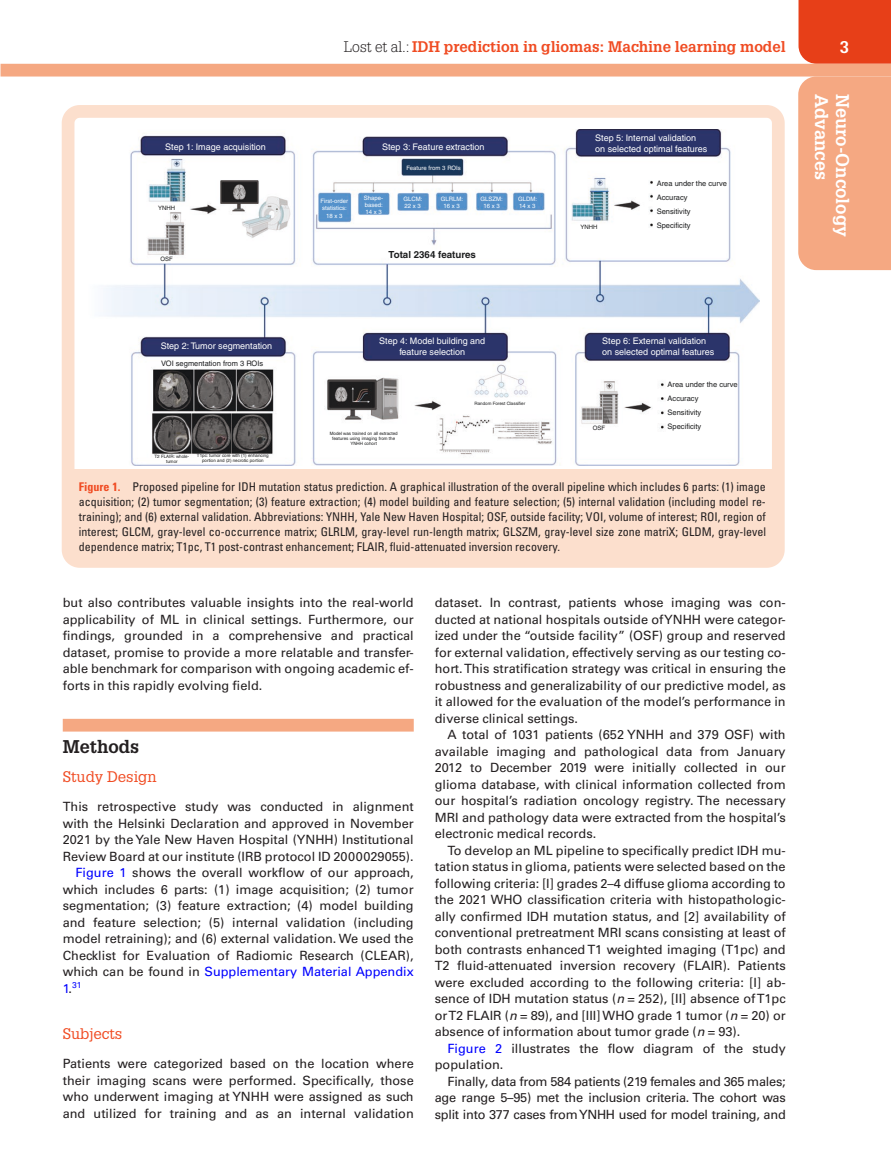
<style>
.page{position:relative;width:891px;height:1175px;background:#fff}
.page>*{position:absolute;margin:0;border:0;box-sizing:border-box;transform-origin:0 0}
.t1{font:18px "Glypha LT Std Bold 3";color:#fff}
.t2{font:700 18px "Glypha LT Std";color:#231f20}
.t3{font:700 16.5px "Glypha LT Std";color:#fff}
.t4{font:15px "Glypha LT Std Bold 4";color:#f04b22}
.t5{font:15px "Glypha LT Std";color:#f04b22}
.TextInd{font:12.75px/16.5px "Univers LT Std";color:#231f20;text-align:justify}
.Text{font:12.75px/16.5px "Univers LT Std";color:#231f20;text-align:justify}
.FigCapt{font:condensed 12px/15px "Univers LT Std";color:#231f20;text-align:justify}
.t6{font:700 9.75px "Helvetica";color:#1d1e1f}
.t7{font:9px/10.8px "Helvetica";color:#fff}
.TextInd-2{font:8.55px "Univers LT Std";color:#00f}
.t8{font:7.5px/14px "Helvetica";color:#1d1e1f}
.t9{font:6px/7.2px "Helvetica";color:#fff;text-align:center}
.t10{font:6px "Helvetica";color:#1d1e1f}
.t11{font:4.5px/5.4px "Helvetica";color:#1d1e1f;text-align:center}
.s1{font-family:"Glypha LT Std Light 2";color:#231f20}
.s2{font-weight:700;color:#f04b22}
.s3{color:#00f}
.s4{font-size:12.75px}
.s5{font-size:12.75px;color:#231f20}
.s6{font-style:italic}
</style>
<div class="page">
<div style="left:798px;top:76px;width:93px;height:194px;background:#f5a882"></div>
<div style="left:799px;top:0;width:92px;height:64px;background:#e73f18"></div>
<div style="left:1px;top:64px;width:890px;height:12px;background:#f5a882"></div>
<div style="left:63px;top:719px;width:351px;height:12px;background:#f5a882"></div>
<img style="left:104px;top:129px;width:656px;height:336px">
<div style="left:73px;top:469px;width:700px;height:89px;background:#fcdfcd"></div>
<div style="left:62px;top:105px;width:723px;height:463px;border:13px solid #fcdfcd;border-radius:12px"></div>
<p class="t7" style="left:165px;top:141px;width:102px">Step 1: Image acquisition</p>
<p class="t10" style="left:158px;top:204px;width:18px">YNHH</p>
<p class="t10" style="left:161px;top:255px;width:14px">OSF</p>
<p class="t4" style="left:344px;top:37px;width:443px"><span class="s1">Lost et al.:</span> IDH prediction in gliomas: Machine learning model</p>
<p class="t3" style="left:840px;top:37px;width:11px">3</p>
<p class="t7" style="left:382px;top:141px;width:104px">Step 3: Feature extraction</p>
<p class="t9" style="left:407px;top:164px;width:56px">Feature from 3 ROIs</p>
<p class="t9" style="left:321px;top:197px;width:29px">First-order statistics:<br>18 x 3</p>
<p class="t9" style="left:364px;top:194px;width:21px;text-align:justify">Shape&shy;based:<br>14 x 3</p>
<p class="t9" style="left:441px;top:195px;width:24px">GLRLM:<br>16 x 3</p>
<p class="t9" style="left:480px;top:195px;width:24px">GLSZM:<br>16 x 3</p>
<p class="t9" style="left:518px;top:195px;width:21px;text-align:left">GLDM:<br>14 x 3</p>
<p class="t9" style="left:403px;top:195px;width:21px;text-align:left">GLCM:<br>22 x 3</p>
<p class="t6" style="left:389px;top:249px;width:89px">Total 2364 features</p>
<p class="t7" style="left:595px;top:132px;width:114px">Step 5: Internal validation on selected optimal features</p>
<p class="t10" style="left:581px;top:223px;width:18px">YNHH</p>
<p class="t8" style="left:657px;top:176px;width:72px">Area under the curve<br>Accuracy<br>Sensitivity<br>Specificity</p>
<h1 class="t1" style="left:833px;top:94px;width:88px;rotate:90deg">Advances</h1>
<h1 class="t1" style="left:854px;top:94px;width:145px;rotate:90deg">Neuro-Oncology</h1>
<p class="t7" style="left:161px;top:341px;width:113px">Step 2: Tumor segmentation</p>
<p class="t7" style="left:379px;top:335px;width:107px;text-align:center">Step 4: Model building and feature selection</p>
<p class="t7" style="left:602px;top:335px;width:114px">Step 6: External validation on selected optimal features</p>
<p class="t8" style="left:161px;top:356px;width:104px">VOI segmentation from 3 ROIs</p>
<p class="t11" style="left:197px;top:453px;width:73px">T1pc: tumor core with (1) enhancing portion and (2) necrotic portion</p>
<p class="t11" style="left:155px;top:454px;width:36px">T2 FLAIR: whole&shy;tumor</p>
<p class="t11" style="left:330px;top:430px;width:70px">Model was trained on all extracted features using imaging from the<br>YNHH cohort</p>
<p class="t11" style="left:475px;top:400px;width:52px">Random Forest Classifier</p>
<p class="t10" style="left:593px;top:424px;width:14px">OSF</p>
<p class="t8" style="left:668px;top:377px;width:72px">Area under the curve<br>Accuracy<br>Sensitivity<br>Specificity</p>
<p class="FigCapt" style="left:79px;top:478px;width:689px"><span class="s2">Figure 1.</span> Proposed pipeline for IDH mutation status prediction. A graphical illustration of the overall pipeline which includes 6 parts: (1) image acquisition; (2) tumor segmentation; (3) feature extraction; (4) model building and feature selection; (5) internal validation (including model re&shy;training); and (6) external validation. Abbreviations: YNHH, Yale New Haven Hospital; OSF, outside facility; VOI, volume of interest; ROI, region of interest; GLCM, gray-level co-occurrence matrix; GLRLM, gray-level run-length matrix; GLSZM, gray-level size zone matriX; GLDM, gray-level dependence matrix; T1pc, T1 post-contrast enhancement; FLAIR, fluid-attenuated inversion recovery.</p>
<p class="TextInd" style="left:63px;top:594px;width:353px">but also contributes valuable insights into the real-world applicability of ML in clinical settings. Furthermore, our findings, grounded in a comprehensive and practical dataset, promise to provide a more relatable and transfer&shy;able benchmark for comparison with ongoing academic ef&shy;forts in this rapidly evolving field.</p>
<h2 class="t2" style="left:63px;top:735px;width:78px">Methods</h2>
<h2 class="t5" style="left:63px;top:767px;width:95px">Study Design</h2>
<p class="Text" style="left:63px;top:798px;width:353px">This retrospective study was conducted in alignment with the Helsinki Declaration and approved in November 2021 by the Yale New Haven Hospital (YNHH) Institutional Review Board at our institute (IRB protocol ID 2000029055).</p>
<p class="TextInd" style="left:63px;top:864px;width:353px;text-indent:13px"><span class="s3">Figure 1</span> shows the overall workflow of our approach, which includes 6 parts: (1) image acquisition; (2) tumor segmentation; (3) feature extraction; (4) model building and feature selection; (5) internal validation (including model retraining); and (6) external validation. We used the Checklist for Evaluation of Radiomic Research (CLEAR), which can be found in <span class="s3">Supplementary Material Appendix</span></p>
<p class="TextInd-2" style="left:63px;top:980px;width:20px"><span class="s4">1</span><span class="s5">.</span>31</p>
<h3 class="t5" style="left:63px;top:1024px;width:61px">Subjects</h3>
<p class="Text" style="left:63px;top:1055px;width:353px">Patients were categorized based on the location where their imaging scans were performed. Specifically, those who underwent imaging at YNHH were assigned as such and utilized for training and as an internal validation</p>
<p class="Text" style="left:435px;top:594px;width:353px">dataset. In contrast, patients whose imaging was con&shy;ducted at national hospitals outside of YNHH were categor&shy;ized under the “outside facility” (OSF) group and reserved for external validation, effectively serving as our testing co&shy;hort. This stratification strategy was critical in ensuring the robustness and generalizability of our predictive model, as it allowed for the evaluation of the model’s performance in diverse clinical settings.</p>
<p class="TextInd" style="left:435px;top:726px;width:353px;text-indent:13px">A total of 1031 patients (652 YNHH and 379 OSF) with available imaging and pathological data from January 2012 to December 2019 were initially collected in our glioma database, with clinical information collected from our hospital’s radiation oncology registry. The necessary MRI and pathology data were extracted from the hospital’s electronic medical records.</p>
<p class="TextInd" style="left:435px;top:842px;width:353px;text-indent:13px">To develop an ML pipeline to specifically predict IDH mu&shy;tation status in glioma, patients were selected based on the following criteria: [I] grades 2–4 diffuse glioma according to the 2021 WHO classification criteria with histopathologic&shy;ally confirmed IDH mutation status, and [2] availability of conventional pretreatment MRI scans consisting at least of both contrasts enhanced T1 weighted imaging (T1pc) and T2 fluid-attenuated inversion recovery (FLAIR). Patients were excluded according to the following criteria: [I] ab&shy;sence of IDH mutation status (<span class="s6">n</span> = 252), [II] absence of T1pc or T2 FLAIR (<span class="s6">n</span> = 89), and [III] WHO grade 1 tumor (<span class="s6">n</span> = 20) or absence of information about tumor grade (<span class="s6">n</span> = 93).</p>
<p class="TextInd" style="left:435px;top:1040px;width:353px;text-indent:13px"><span class="s3">Figure 2</span> illustrates the flow diagram of the study population.</p>
<p class="TextInd" style="left:435px;top:1073px;width:353px;text-indent:13px">Finally, data from 584 patients (219 females and 365 males; age range 5–95) met the inclusion criteria. The cohort was split into 377 cases from YNHH used for model training, and</p>
</div>
